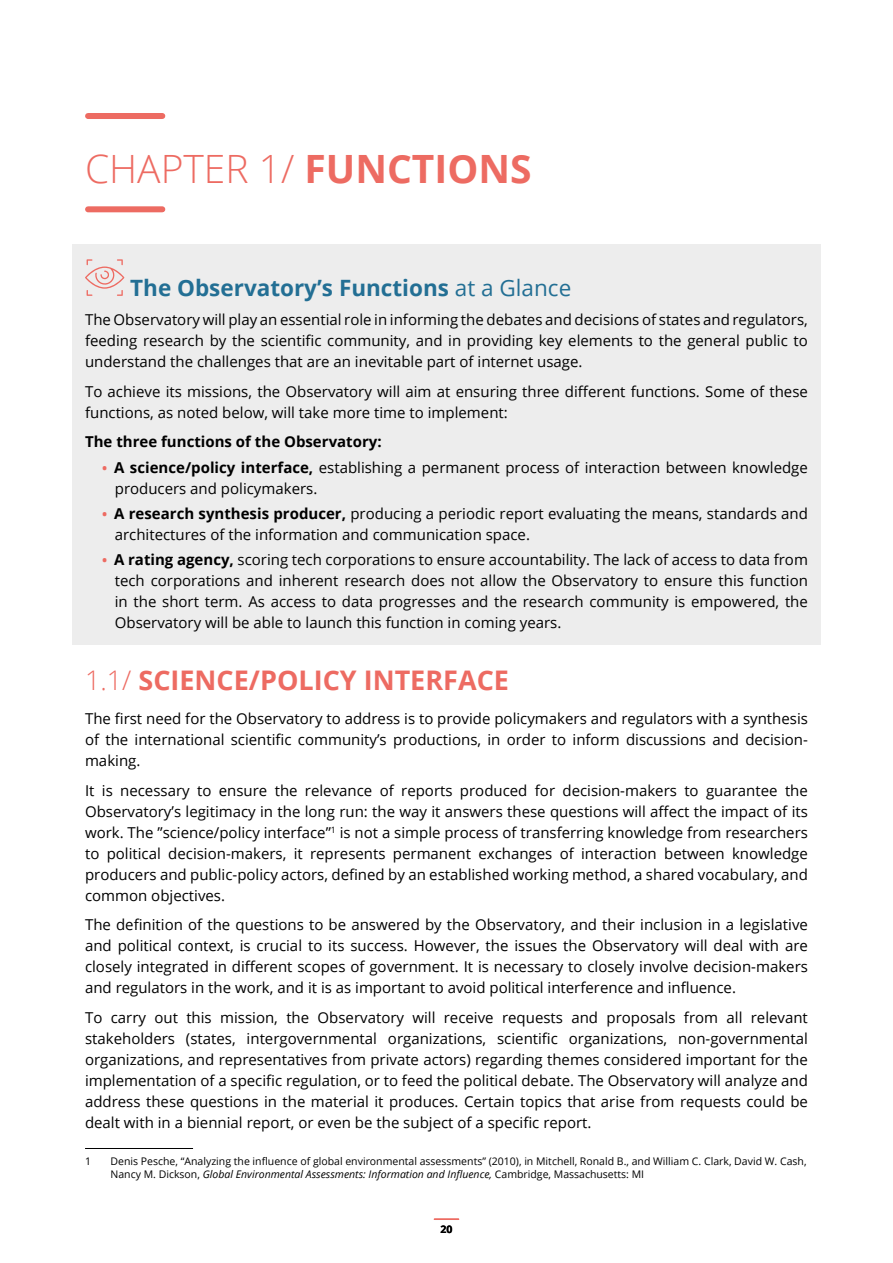
<style>
.page{position:relative;width:893px;height:1263px;background:#fff}
.page>*{position:absolute;margin:0;border:0;box-sizing:border-box;transform-origin:0 0}
.t1{font:300 39px "Open Sans";color:#ed6b62}
.t2{font:700 27px "Open Sans";color:#ed6b62}
.t3{font:700 22.5px "Open Sans";color:#236f94}
.t4{font:15px/21px "Open Sans";color:#000;text-align:justify}
.t5{font:700 15px "Open Sans";color:#000}
.t6{font:10.5px/12.6px "Open Sans";color:#000}
.t7{font:700 10.5px "Open Sans";color:#000}
.s1{font-weight:700}
.s2{font-weight:400}
.s3{font-weight:700;font-size:13.5px;color:#ed6b62}
.s4{font-weight:300}
.s5{font-style:italic}
</style>
<div class="page">
<hr style="left:434px;top:1218px;width:24px;height:2px;background:#ed6b62">
<div style="left:72px;top:245px;width:749px;height:99px;background:#ededed"></div>
<div style="left:72px;top:343px;width:749px;height:121px;background:#ededed"></div>
<div style="left:72px;top:419px;width:749px;height:91px;background:#ededed"></div>
<div style="left:72px;top:465px;width:749px;height:91px;background:#ededed"></div>
<div style="left:72px;top:511px;width:749px;height:133px;background:#ededed"></div>
<div style="left:88px;top:113px;width:74px;height:6px;background:#ed6b62"></div>
<div style="left:88px;top:206px;width:74px;height:6px;background:#ed6b62"></div>
<svg style="left:85px;top:259px;width:39px;height:37px"></svg>
<hr style="left:85px;top:1148px;width:108px;height:1px;background:#000">
<h1 class="t1" style="left:85px;top:142px;width:448px">CHAPTER 1/ <span class="s1">FUNCTIONS</span></h1>
<h3 class="t3" style="left:130px;top:272px;width:443px">The Observatory’s Functions <span class="s2">at a Glance</span></h3>
<p class="t4" style="left:85px;top:309px;width:724px">The Observatory will play an essential role in informing the debates and decisions of states and regulators, feeding research by the scientific community, and in providing key elements to the general public to understand the challenges that are an inevitable part of internet usage.</p>
<p class="t4" style="left:85px;top:380px;width:724px">To achieve its missions, the Observatory will aim at ensuring three different functions. Some of these functions, as noted below, will take more time to implement:</p>
<p class="t5" style="left:85px;top:431px;width:298px">The three functions of the Observatory:</p>
<p class="t4" style="left:115px;top:456px;width:695px;text-indent:-13px"><span class="s3">•</span> <span class="s1">A science/policy interface,</span> establishing a permanent process of interaction between knowledge producers and policymakers.</p>
<p class="t4" style="left:115px;top:502px;width:695px;text-indent:-13px"><span class="s3">•</span> <span class="s1">A research synthesis producer,</span> producing a periodic report evaluating the means, standards and architectures of the information and communication space.</p>
<p class="t4" style="left:115px;top:549px;width:695px;text-indent:-13px"><span class="s3">•</span> <span class="s1">A rating agency,</span> scoring tech corporations to ensure accountability. The lack of access to data from tech corporations and inherent research does not allow the Observatory to ensure this function in the short term. As access to data progresses and the research community is empowered, the Observatory will be able to launch this function in coming years.</p>
<h2 class="t2" style="left:85px;top:661px;width:425px"><span class="s4">1.1/</span> SCIENCE/POLICY INTERFACE</h2>
<p class="t4" style="left:85px;top:708px;width:724px">The first need for the Observatory to address is to provide policymakers and regulators with a synthesis of the international scientific community’s productions, in order to inform discussions and decision&shy;making.</p>
<p class="t4" style="left:85px;top:779px;width:724px">It is necessary to ensure the relevance of reports produced for decision-makers to guarantee the Observatory’s legitimacy in the long run: the way it answers these questions will affect the impact of its work. The ”science/policy interface”<sup>1</sup> is not a simple process of transferring knowledge from researchers to political decision-makers, it represents permanent exchanges of interaction between knowledge producers and public-policy actors, defined by an established working method, a shared vocabulary, and common objectives.</p>
<p class="t4" style="left:85px;top:914px;width:724px">The definition of the questions to be answered by the Observatory, and their inclusion in a legislative and political context, is crucial to its success. However, the issues the Observatory will deal with are closely integrated in different scopes of government. It is necessary to closely involve decision-makers and regulators in the work, and it is as important to avoid political interference and influence.</p>
<p class="t4" style="left:85px;top:1006px;width:724px">To carry out this mission, the Observatory will receive requests and proposals from all relevant stakeholders (states, intergovernmental organizations, scientific organizations, non-governmental organizations, and representatives from private actors) regarding themes considered important for the implementation of a specific regulation, or to feed the political debate. The Observatory will analyze and address these questions in the material it produces. Certain topics that arise from requests could be dealt with in a biennial report, or even be the subject of a specific report.</p>
<p class="t6" style="left:85px;top:1155px;width:8px">1</p>
<p class="t6" style="left:111px;top:1155px;width:698px">Denis Pesche, “Analyzing the influence of global environmental assessments” (2010), in Mitchell, Ronald B., and William C. Clark, David W. Cash,<br>Nancy M. Dickson, <span class="s5">Global Environmental Assessments: Information and Influence,</span> Cambridge, Massachusetts: MI</p>
<p class="t7" style="left:440px;top:1221px;width:13px">20</p>
</div>
